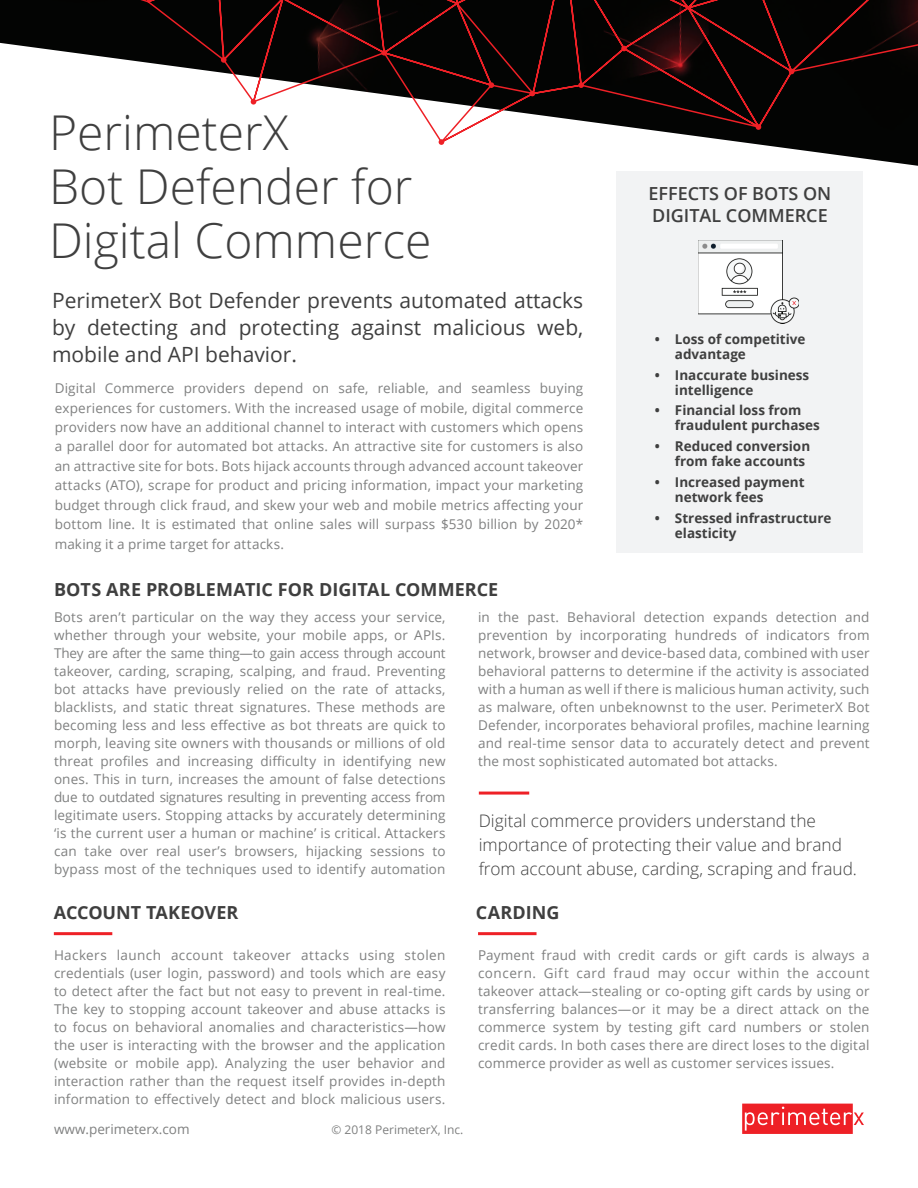
<style>
.page{position:relative;width:918px;height:1188px;background:#fff}
.page>*{position:absolute;margin:0;border:0;box-sizing:border-box;transform-origin:0 0}
.t1{font:300 48px/54px "Open Sans";color:#3f3f3f}
.t2{font:21px/27px "Open Sans";color:#3f3f3f;text-align:justify}
.t3{font:700 18px "Open Sans";letter-spacing:.005em;color:#3f3f3f}
.t4{font:600 18px/22.5px "Open Sans";color:#3f3f3f}
.t5{font:300 17.25px/24px "Open Sans";color:#3f3f3f}
.t6{font:13.5px/18px "Open Sans";letter-spacing:.01em;color:#7f8080;text-align:justify}
.t7{font:700 13.5px/15px "Open Sans";color:#3f3f3f}
.t8{font:12px "Open Sans";color:#7f8080}
</style>
<div class="page">
<img style="left:0;top:0;width:918px;height:166px">
<svg style="left:105px;top:0;width:813px;height:144px"></svg>
<svg style="left:742px;top:1104px;width:122px;height:30px;background:#f14e52"></svg>
<div style="left:617px;top:171px;width:246px;height:382px;background:#f2f3f4"></div>
<hr style="left:54px;top:932px;width:58px;height:3px;background:#ee2026">
<hr style="left:478px;top:932px;width:59px;height:3px;background:#ee2026">
<img style="left:698px;top:240px;width:101px;height:83px">
<hr style="left:479px;top:792px;width:50px;height:3px;background:#ee2026">
<h1 class="t1" style="left:49px;top:105px;width:384px">PerimeterX<br>Bot Defender for<br>Digital Commerce</h1>
<h2 class="t2" style="left:52px;top:286px;width:533px">PerimeterX Bot Defender prevents automated attacks by detecting and protecting against malicious web, mobile and API behavior.</h2>
<p class="t6" style="left:55px;top:378px;width:530px;line-height:19.5px">Digital Commerce providers depend on safe, reliable, and seamless buying experiences for customers. With the increased usage of mobile, digital commerce providers now have an additional channel to interact with customers which opens a parallel door for automated bot attacks. An attractive site for customers is also an attractive site for bots. Bots hijack accounts through advanced account takeover attacks (ATO), scrape for product and pricing information, impact your marketing budget through click fraud, and skew your web and mobile metrics affecting your bottom line. It is estimated that online sales will surpass $530 billion by 2020* making it a prime target for attacks.</p>
<h3 class="t4" style="left:648px;top:182px;width:184px">EFFECTS OF BOTS ON<br>DIGITAL COMMERCE</h3>
<p class="t7" style="left:675px;top:331px;width:132px;text-indent:-20px">• Loss of competitive advantage</p>
<p class="t7" style="left:675px;top:367px;width:136px;text-indent:-20px">• Inaccurate business intelligence</p>
<p class="t7" style="left:675px;top:403px;width:147px;text-indent:-20px">• Financial loss from fraudulent purchases</p>
<p class="t7" style="left:675px;top:438px;width:137px;text-indent:-20px">• Reduced conversion from fake accounts</p>
<p class="t7" style="left:675px;top:474px;width:131px;text-indent:-20px">• Increased payment network fees</p>
<p class="t7" style="left:675px;top:510px;width:158px;text-indent:-20px">• Stressed infrastructure elasticity</p>
<h3 class="t3" style="left:54px;top:576px;width:446px">BOTS ARE PROBLEMATIC FOR DIGITAL COMMERCE</h3>
<p class="t6" style="left:54px;top:608px;width:393px">Bots aren’t particular on the way they access your service, whether through your website, your mobile apps, or APIs.<br>They are after the same thing—to gain access through account takeover, carding, scraping, scalping, and fraud. Preventing bot attacks have previously relied on the rate of attacks, blacklists, and static threat signatures. These methods are becoming less and less effective as bot threats are quick to morph, leaving site owners with thousands or millions of old threat profiles and increasing difficulty in identifying new ones. This in turn, increases the amount of false detections due to outdated signatures resulting in preventing access from legitimate users. Stopping attacks by accurately determining ‘is the current user a human or machine’ is critical. Attackers can take over real user’s browsers, hijacking sessions to bypass most of the techniques used to identify automation</p>
<p class="t6" style="left:478px;top:608px;width:393px">in the past. Behavioral detection expands detection and prevention by incorporating hundreds of indicators from network, browser and device-based data, combined with user behavioral patterns to determine if the activity is associated with a human as well if there is malicious human activity, such as malware, often unbeknownst to the user. PerimeterX Bot Defender, incorporates behavioral profiles, machine learning and real-time sensor data to accurately detect and prevent the most sophisticated automated bot attacks.</p>
<p class="t5" style="left:479px;top:808px;width:380px">Digital commerce providers understand the importance of protecting their value and brand from account abuse, carding, scraping and fraud.</p>
<h3 class="t3" style="left:54px;top:899px;width:186px">ACCOUNT TAKEOVER</h3>
<h3 class="t3" style="left:476px;top:899px;width:85px">CARDING</h3>
<p class="t6" style="left:54px;top:946px;width:393px">Hackers launch account takeover attacks using stolen credentials (user login, password) and tools which are easy to detect after the fact but not easy to prevent in real-time.<br>The key to stopping account takeover and abuse attacks is to focus on behavioral anomalies and characteristics—how the user is interacting with the browser and the application (website or mobile app). Analyzing the user behavior and interaction rather than the request itself provides in-depth information to effectively detect and block malicious users.</p>
<p class="t6" style="left:478px;top:946px;width:393px">Payment fraud with credit cards or gift cards is always a concern. Gift card fraud may occur within the account takeover attack—stealing or co-opting gift cards by using or transferring balances—or it may be a direct attack on the commerce system by testing gift card numbers or stolen credit cards. In both cases there are direct loses to the digital commerce provider as well as customer services issues.</p>
<p class="t6" style="left:54px;top:1120px;width:137px">www.perimeterx.com</p>
<p class="t8" style="left:331px;top:1122px;width:133px">© 2018 PerimeterX, Inc.</p>
</div>
